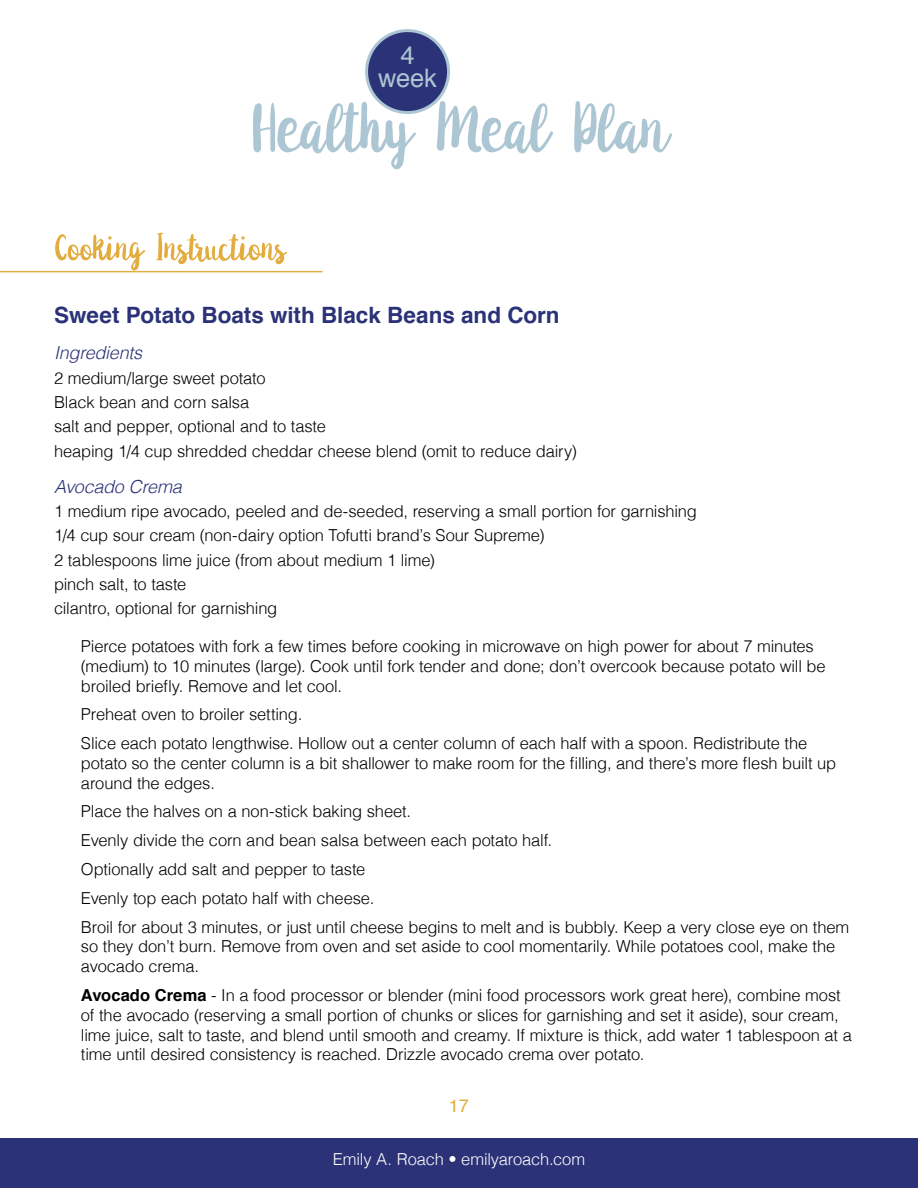
<style>
.page{position:relative;width:918px;height:1188px;background:#fff}
.page>*{position:absolute;margin:0;border:0;box-sizing:border-box;transform-origin:0 0}
.t1{font:105px "Anemone";letter-spacing:.005em;color:#acc6d3}
.t2{font:55.5px "Anemone";color:#e3ac3f}
.t3{font:25.5px/22.5px "Helvetica";color:#acc6d3;text-align:center}
.t4{font:700 22.5px "Helvetica";color:#2b3277}
.t5{font:italic 300 18px "Helvetica";letter-spacing:-.015em;color:#2b3277}
.t6{font:18px "Helvetica";color:#e3ac3f}
.t7{font:300 16.5px/24.3px "Helvetica";letter-spacing:-.01em;color:#000}
.t8{font:300 16.5px "Helvetica";letter-spacing:-.01em;color:#fff}
.s1{font-weight:700}
</style>
<div class="page">
<div style="left:367px;top:31px;width:82px;height:82px;background:#2b3277;border-radius:50%"></div>
<div style="left:365px;top:29px;width:85px;height:85px;border:3px solid #acc6d3;border-radius:50%"></div>
<div style="left:0;top:1138px;width:918px;height:50px;background:#2b3277"></div>
<hr style="left:0;top:271px;width:322px;height:1px;background:#e3ac3f">
<h3 class="t3" style="left:378px;top:45px;width:60px">4 week</h3>
<h1 class="t1" style="left:251px;top:68px;width:418px">Healthy Meal Plan</h1>
<h2 class="t2" style="left:54px;top:216px;width:233px">Cooking Instructions</h2>
<h3 class="t4" style="left:54px;top:297px;width:507px">Sweet Potato Boats with Black Beans and Corn</h3>
<p class="t5" style="left:54px;top:338px;width:90px">Ingredients</p>
<p class="t7" style="left:54px;top:365px;width:525px">2 medium/large sweet potato<br>Black bean and corn salsa<br>salt and pepper, optional and to taste<br>heaping 1/4 cup shredded cheddar cheese blend (omit to reduce dairy)</p>
<p class="t5" style="left:54px;top:471px;width:129px">Avocado Crema</p>
<p class="t7" style="left:54px;top:498px;width:644px">1 medium ripe avocado, peeled and de-seeded, reserving a small portion for garnishing 1/4 cup sour cream (non-dairy option Tofutti brand’s Sour Supreme)<br>2 tablespoons lime juice (from about medium 1 lime)<br>pinch salt, to taste<br>cilantro, optional for garnishing</p>
<p class="t7" style="left:81px;top:635px;width:746px;line-height:19.8px">Pierce potatoes with fork a few times before cooking in microwave on high power for about 7 minutes (medium) to 10 minutes (large). Cook until fork tender and done; don’t overcook because potato will be broiled briefly. Remove and let cool.</p>
<p class="t7" style="left:81px;top:699px;width:728px;line-height:28.8px">Preheat oven to broiler setting.<br>Slice each potato lengthwise. Hollow out a center column of each half with a spoon. Redistribute the</p>
<p class="t7" style="left:81px;top:752px;width:757px;line-height:19.8px">potato so the center column is a bit shallower to make room for the filling, and there’s more flesh built up around the edges.</p>
<p class="t7" style="left:81px;top:796px;width:770px;line-height:28.8px">Place the halves on a non-stick baking sheet.<br>Evenly divide the corn and bean salsa between each potato half.<br>Optionally add salt and pepper to taste<br>Evenly top each potato half with cheese.<br>Broil for about 3 minutes, or just until cheese begins to melt and is bubbly. Keep a very close eye on them</p>
<p class="t7" style="left:81px;top:936px;width:756px;line-height:19.8px">so they don’t burn. Remove from oven and set aside to cool momentarily. While potatoes cool, make the avocado crema.</p>
<p class="t7" style="left:81px;top:984px;width:772px;line-height:19.8px"><span class="s1">Avocado Crema</span> - In a food processor or blender (mini food processors work great here), combine most of the avocado (reserving a small portion of chunks or slices for garnishing and set it aside), sour cream, lime juice, salt to taste, and blend until smooth and creamy. If mixture is thick, add water 1 tablespoon at a time until desired consistency is reached. Drizzle avocado crema over potato.</p>
<p class="t6" style="left:449px;top:1092px;width:22px">17</p>
<p class="t8" style="left:333px;top:1145px;width:254px">Emily A. Roach • emilyaroach.com</p>
</div>
